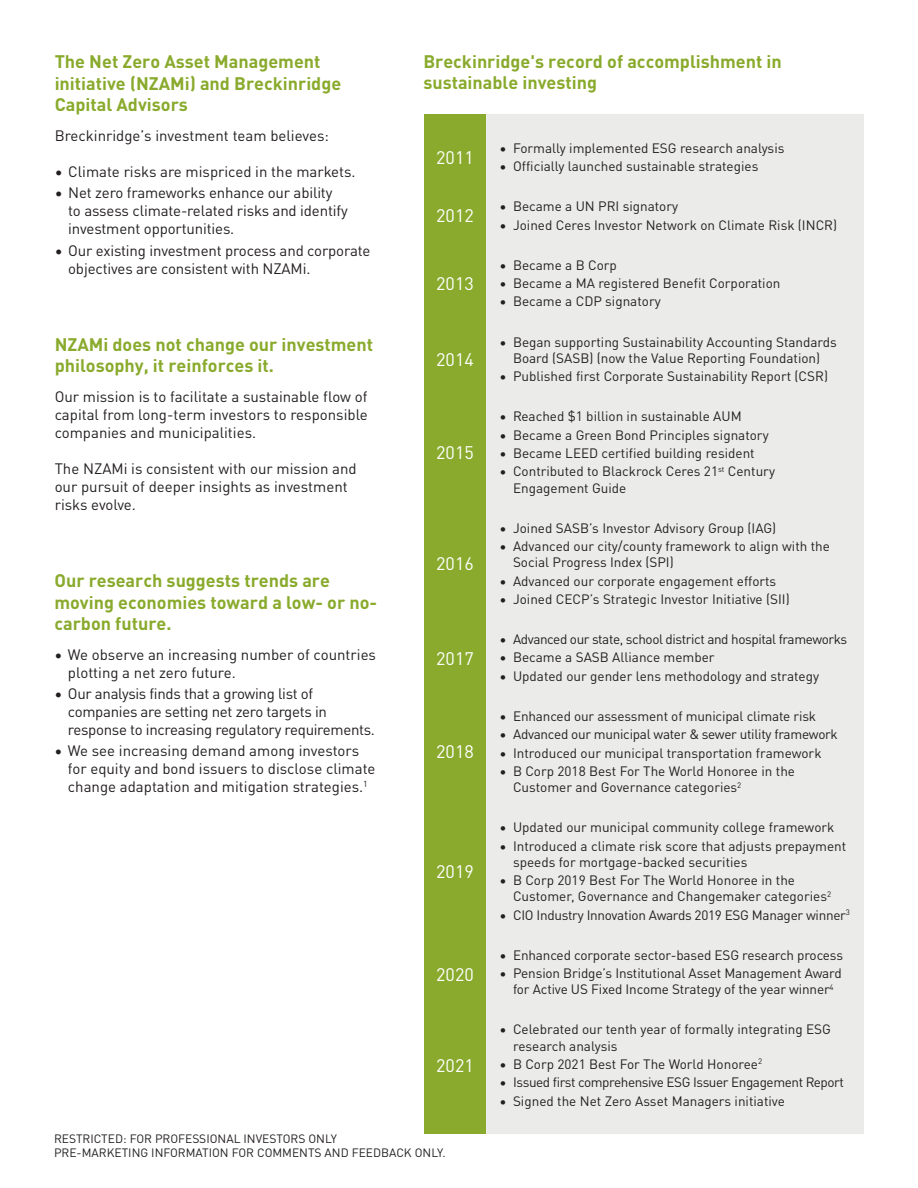
<style>
.page{position:relative;width:918px;height:1188px;background:#fff}
.page>*{position:absolute;margin:0;border:0;box-sizing:border-box;transform-origin:0 0}
.subhead{font:700 18px/21.6px "DIN Pro";color:#89aa2c}
.lead_paragraph{font:18px "DIN Pro";color:#fff}
.body{font:15px/18px "DIN Pro";letter-spacing:-.01em;color:#231f20}
.t1{font:13.5px/16.2px "DIN Pro";color:#231f20}
.t2{font:13.5px "DIN Pro";letter-spacing:-.03em;color:#231f20}
.t3{font:13.5px "DIN Pro";letter-spacing:-.02em;color:#231f20}
.body-2{font:12px "DIN Pro";color:#231f20}
</style>
<div class="page">
<div style="left:486px;top:114px;width:378px;height:1020px;background:#ebebea"></div>
<div style="left:424px;top:114px;width:62px;height:1020px;background:#89aa2c"></div>
<p class="subhead" style="left:55px;top:50px;width:288px">The Net Zero Asset Management initiative (NZAMi) and Breckinridge<br>Capital Advisors</p>
<p class="body" style="left:55px;top:126px;width:276px">Breckinridge’s investment team believes:</p>
<p class="body" style="left:55px;top:162px;width:302px">• Climate risks are mispriced in the markets.</p>
<p class="body" style="left:68px;top:183px;width:281px;text-indent:-14px">• Net zero frameworks enhance our ability to assess climate-related risks and identify investment opportunities.</p>
<p class="body" style="left:68px;top:240px;width:304px;text-indent:-14px">• Our existing investment process and corporate objectives are consistent with NZAMi.</p>
<p class="subhead" style="left:55px;top:332px;width:320px">NZAMi does not change our investment philosophy, it reinforces it.</p>
<p class="body" style="left:55px;top:386px;width:315px;text-align:justify">Our mission is to facilitate a sustainable flow of capital from long-term investors to responsible companies and municipalities.</p>
<p class="body" style="left:55px;top:458px;width:304px">The NZAMi is consistent with our mission and our pursuit of deeper insights as investment risks evolve.</p>
<p class="subhead" style="left:54px;top:569px;width:324px">Our research suggests trends are moving economies toward a low- or no&shy;carbon future.</p>
<p class="body" style="left:68px;top:644px;width:310px;text-indent:-14px">• We observe an increasing number of countries plotting a net zero future.</p>
<p class="body" style="left:68px;top:683px;width:309px;text-indent:-14px">• Our analysis finds that a growing list of companies are setting net zero targets in response to increasing regulatory requirements.</p>
<p class="body" style="left:68px;top:741px;width:309px;text-indent:-14px">• We see increasing demand among investors for equity and bond issuers to disclose climate change adaptation and mitigation strategies.<sup>1</sup></p>
<p class="subhead" style="left:423px;top:49px;width:360px">Breckinridge's record of accomplishment in sustainable investing</p>
<p class="lead_paragraph" style="left:436px;top:144px;width:39px">2011</p>
<p class="lead_paragraph" style="left:436px;top:202px;width:39px">2012</p>
<p class="lead_paragraph" style="left:436px;top:270px;width:39px">2013</p>
<p class="lead_paragraph" style="left:436px;top:345px;width:39px">2014</p>
<p class="lead_paragraph" style="left:436px;top:438px;width:39px">2015</p>
<p class="lead_paragraph" style="left:436px;top:550px;width:39px">2016</p>
<p class="lead_paragraph" style="left:436px;top:645px;width:39px">2017</p>
<p class="lead_paragraph" style="left:436px;top:738px;width:39px">2018</p>
<p class="lead_paragraph" style="left:436px;top:857px;width:39px">2019</p>
<p class="lead_paragraph" style="left:436px;top:961px;width:39px">2020</p>
<p class="lead_paragraph" style="left:436px;top:1051px;width:39px">2021</p>
<p class="t1" style="left:500px;top:139px;width:286px">• Formally implemented ESG research analysis</p>
<p class="t1" style="left:500px;top:157px;width:260px">• Officially launched sustainable strategies</p>
<p class="t1" style="left:500px;top:197px;width:180px">• Became a UN PRI signatory</p>
<p class="t1" style="left:500px;top:216px;width:339px">• Joined Ceres Investor Network on Climate Risk (INCR)</p>
<p class="t1" style="left:500px;top:256px;width:119px">• Became a B Corp</p>
<p class="t1" style="left:500px;top:274px;width:282px">• Became a MA registered Benefit Corporation</p>
<p class="t1" style="left:500px;top:293px;width:163px">• Became a CDP signatory</p>
<p class="t1" style="left:500px;top:333px;width:339px;text-align:center">• Began supporting Sustainability Accounting Standards<br>Board (SASB) (now the Value Reporting Foundation)</p>
<p class="t1" style="left:500px;top:367px;width:330px">• Published first Corporate Sustainability Report (CSR)</p>
<p class="t1" style="left:500px;top:407px;width:244px">• Reached $1 billion in sustainable AUM</p>
<p class="t1" style="left:500px;top:426px;width:271px">• Became a Green Bond Principles signatory</p>
<p class="t1" style="left:500px;top:444px;width:257px">• Became LEED certified building resident</p>
<p class="t1" style="left:513px;top:462px;width:264px;text-indent:-14px">• Contributed to Blackrock Ceres 21<sup>st</sup> Century<br>Engagement Guide</p>
<p class="t1" style="left:500px;top:519px;width:278px">• Joined SASB’s Investor Advisory Group (IAG)</p>
<p class="t1" style="left:513px;top:537px;width:318px;text-indent:-14px">• Advanced our city/county framework to align with the<br>Social Progress Index (SPI)</p>
<p class="t1" style="left:500px;top:572px;width:278px">• Advanced our corporate engagement efforts</p>
<p class="t1" style="left:500px;top:590px;width:292px">• Joined CECP’s Strategic Investor Initiative (SII)</p>
<p class="t2" style="left:500px;top:629px;width:349px">• Advanced our state, school district and hospital frameworks</p>
<p class="t1" style="left:500px;top:648px;width:217px">• Became a SASB Alliance member</p>
<p class="t1" style="left:500px;top:667px;width:321px">• Updated our gender lens methodology and strategy</p>
<p class="t1" style="left:500px;top:707px;width:318px">• Enhanced our assessment of municipal climate risk</p>
<p class="t3" style="left:500px;top:724px;width:340px">• Advanced our municipal water &amp; sewer utility framework</p>
<p class="t1" style="left:500px;top:744px;width:324px">• Introduced our municipal transportation framework</p>
<p class="t1" style="left:513px;top:762px;width:284px;text-indent:-14px">• B Corp 2018 Best For The World Honoree in the<br>Customer and Governance categories<sup>2</sup></p>
<p class="t1" style="left:500px;top:818px;width:336px">• Updated our municipal community college framework</p>
<p class="t1" style="left:513px;top:837px;width:335px;text-indent:-14px">• Introduced a climate risk score that adjusts prepayment speeds for mortgage-backed securities</p>
<p class="t1" style="left:513px;top:871px;width:320px;text-indent:-14px">• B Corp 2019 Best For The World Honoree in the<br>Customer, Governance and Changemaker categories<sup>2</sup></p>
<p class="t3" style="left:500px;top:904px;width:352px">• CIO Industry Innovation Awards 2019 ESG Manager winner<sup>3</sup></p>
<p class="t1" style="left:500px;top:946px;width:345px">• Enhanced corporate sector-based ESG research process</p>
<p class="t1" style="left:500px;top:964px;width:344px;text-align:center">• Pension Bridge’s Institutional Asset Management Award for Active US Fixed Income Strategy of the year winner<sup>4</sup></p>
<p class="t1" style="left:513px;top:1021px;width:319px;text-indent:-14px">• Celebrated our tenth year of formally integrating ESG research analysis</p>
<p class="t1" style="left:500px;top:1055px;width:264px">• B Corp 2021 Best For The World Honoree<sup>2</sup></p>
<p class="t2" style="left:500px;top:1072px;width:346px">• Issued first comprehensive ESG Issuer Engagement Report</p>
<p class="t1" style="left:500px;top:1092px;width:287px">• Signed the Net Zero Asset Managers initiative</p>
<p class="body-2" style="left:54px;top:1129px;width:285px">RESTRICTED: FOR PROFESSIONAL INVESTORS ONLY</p>
<p class="body-2" style="left:54px;top:1144px;width:393px">PRE-MARKETING INFORMATION FOR COMMENTS AND FEEDBACK ONLY.</p>
</div>
